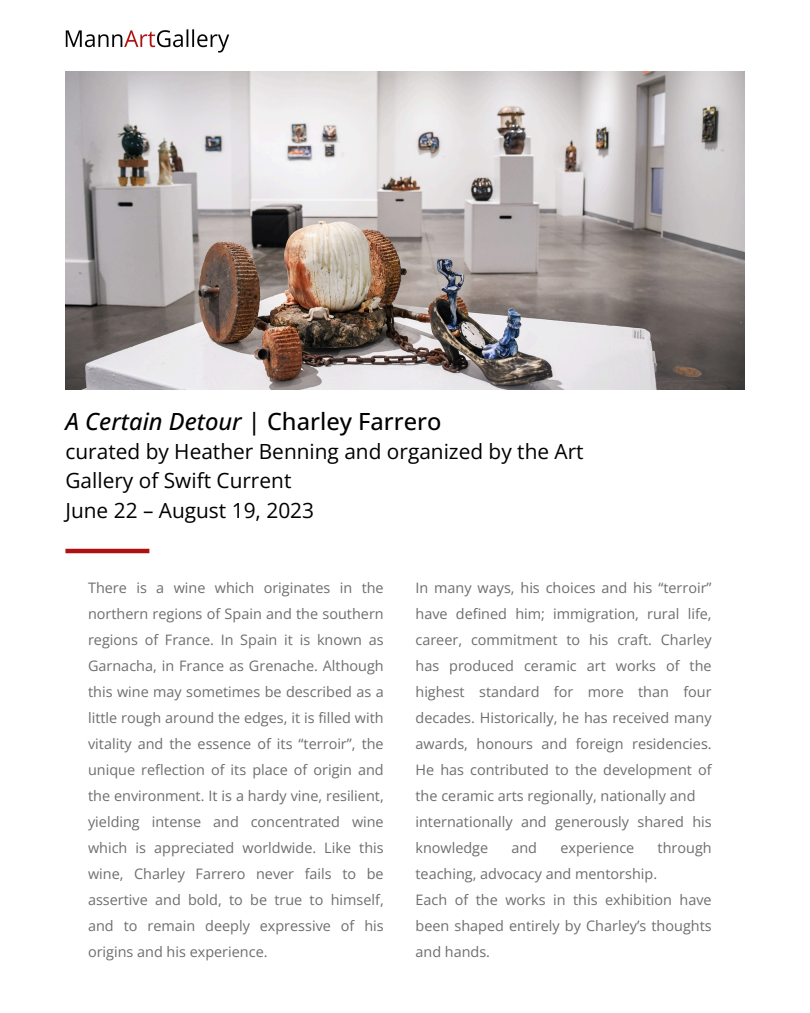
<style>
.page{position:relative;width:810px;height:1013px;background:#fff}
.page>*{position:absolute;margin:0;border:0;box-sizing:border-box;transform-origin:0 0}
.t1{font:500 23.6px "Open Sans";color:#000}
.t2{font:20.9px/29.1px "Open Sans";color:#000}
.t3{font:14.4px/26px "Open Sans";color:#6d6e71;text-align:justify}
.s1{font-style:italic}
</style>
<div class="page">
<div style="left:65px;top:548px;width:84px;height:5px;background:#ad1111"></div>
<img style="left:65px;top:71px;width:679px;height:318px">
<img style="left:65px;top:29px;width:165px;height:23px">
<p class="t1" style="left:65px;top:405px;width:378px"><span class="s1">A Certain Detour</span> | Charley Farrero</p>
<p class="t2" style="left:65px;top:436px;width:520px">curated by Heather Benning and organized by the Art<br>Gallery of Swift Current<br>June 22 – August 19, 2023</p>
<p class="t3" style="left:88px;top:574px;width:297px">There is a wine which originates in the northern regions of Spain and the southern regions of France. In Spain it is known as Garnacha, in France as Grenache. Although this wine may sometimes be described as a little rough around the edges, it is filled with vitality and the essence of its “terroir”, the unique reflection of its place of origin and the environment. It is a hardy vine, resilient, yielding intense and concentrated wine which is appreciated worldwide. Like this wine, Charley Farrero never fails to be assertive and bold, to be true to himself, and to remain deeply expressive of his origins and his experience.</p>
<h1 class="t3" style="left:416px;top:574px;width:298px">In many ways, his choices and his “terroir” have defined him; immigration, rural life, career, commitment to his craft. Charley has produced ceramic art works of the highest standard for more than four decades. Historically, he has received many awards, honours and foreign residencies.<br>He has contributed to the development of the ceramic arts regionally, nationally and</h1>
<p class="t3" style="left:416px;top:808px;width:298px">internationally and generously shared his knowledge</p>
<p class="t3" style="left:511px;top:834px;width:27px">and</p>
<p class="t3" style="left:560px;top:834px;width:76px">experience</p>
<p class="t3" style="left:658px;top:834px;width:56px">through</p>
<p class="t3" style="left:416px;top:860px;width:243px">teaching, advocacy and mentorship.</p>
<p class="t3" style="left:416px;top:886px;width:298px">Each of the works in this exhibition have been shaped entirely by Charley’s thoughts and hands.</p>
</div>
